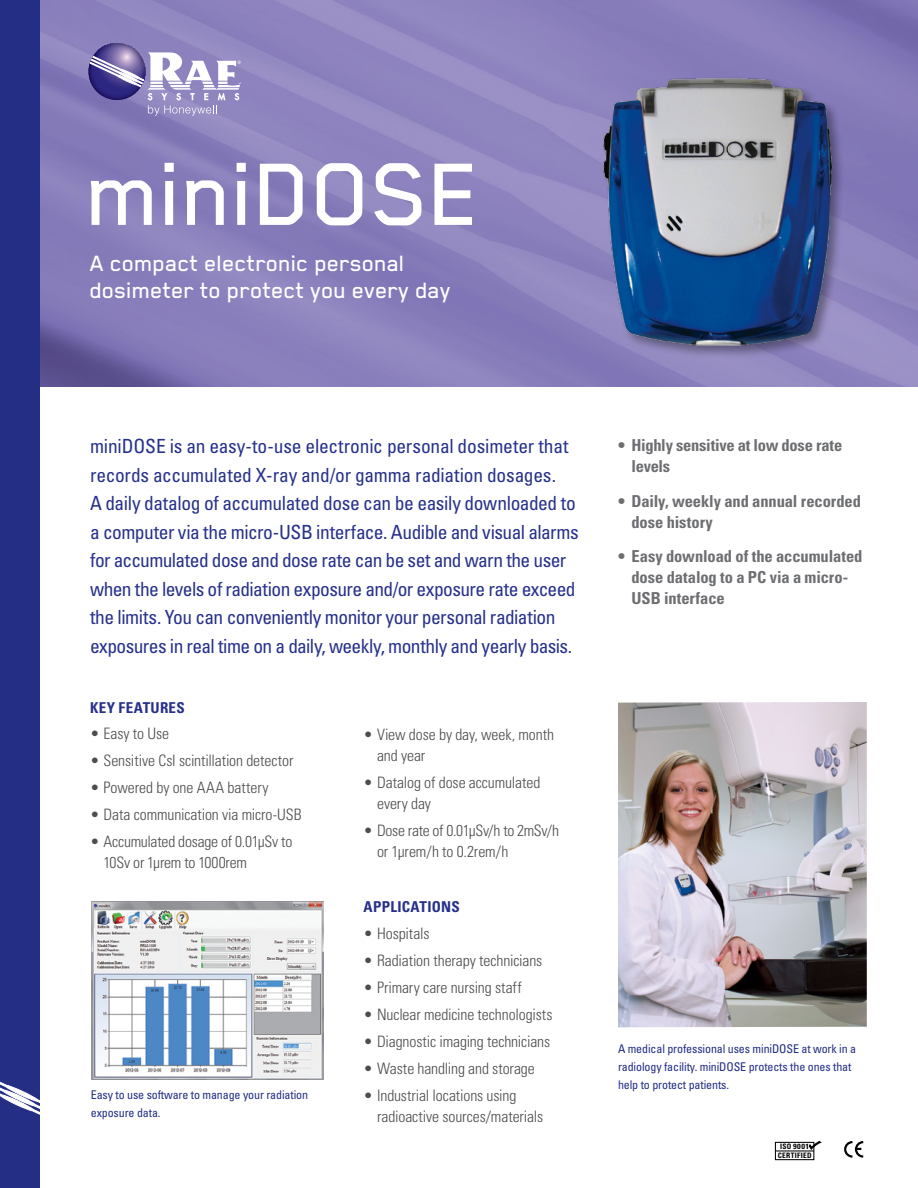
<style>
.page{position:relative;width:918px;height:1188px;background:#fff}
.page>*{position:absolute;margin:0;border:0;box-sizing:border-box;transform-origin:0 0}
.t1{font:500 102px "Blender";color:#fff}
.t2{font:500 25.5px/27px "Blender";color:#fff}
.t3{font:condensed 19.5px/28.5px "Univers LT Std";letter-spacing:-.025em;color:#27318b}
.t4{font:700 condensed 16.5px/21px "Univers LT Std";letter-spacing:-.01em;color:#6d6e71}
.t5{font:300 condensed 15.75px/21px "Univers LT Std";letter-spacing:-.005em;color:#4d4d4f}
.t6{font:700 condensed 15px "Univers LT Std";letter-spacing:.02em;color:#27318b}
.t7{font:condensed 12px/18px "Univers LT Std";letter-spacing:-.01em;color:#232e84}
.t8{font:700 condensed 7.5px/8.7px "Univers LT Std";letter-spacing:.04em;color:#000;text-align:center}
</style>
<div class="page">
<img style="left:40px;top:0;width:878px;height:387px">
<svg style="left:88px;top:43px;width:153px;height:73px"></svg>
<div style="left:0;top:0;width:40px;height:1188px;background:#232e84"></div>
<svg style="left:0;top:1081px;width:40px;height:33px"></svg>
<div style="left:601px;top:76px;width:244px;height:283px;background:#000;opacity:.35"></div>
<img style="left:592px;top:65px;width:247px;height:289px">
<img style="left:618px;top:702px;width:249px;height:325px">
<svg style="left:844px;top:1141px;width:20px;height:17px"></svg>
<hr style="left:775px;top:1150px;width:39px;height:1px;background:#000">
<div style="left:775px;top:1142px;width:39px;height:18px;border:1px solid #000"></div>
<svg style="left:808px;top:1141px;width:13px;height:12px"></svg>
<img style="left:92px;top:901px;width:232px;height:179px">
<h1 class="t1" style="left:88px;top:140px;width:396px">miniDOSE</h1>
<h2 class="t2" style="left:90px;top:249px;width:363px">A compact electronic personal dosimeter to protect you every day</h2>
<p class="t3" style="left:90px;top:432px;width:490px">miniDOSE is an easy-to-use electronic personal dosimeter that records accumulated X-ray and/or gamma radiation dosages.<br>A daily datalog of accumulated dose can be easily downloaded to a computer via the micro-USB interface. Audible and visual alarms for accumulated dose and dose rate can be set and warn the user when the levels of radiation exposure and/or exposure rate exceed the limits. You can conveniently monitor your personal radiation exposures in real time on a daily, weekly, monthly and yearly basis.</p>
<p class="t6" style="left:90px;top:698px;width:96px">Key Features</p>
<p class="t5" style="left:90px;top:723px;width:81px">• Easy to Use</p>
<p class="t5" style="left:90px;top:750px;width:205px">• Sensitive CsI scintillation detector</p>
<p class="t5" style="left:90px;top:777px;width:180px">• Powered by one AAA battery</p>
<p class="t5" style="left:90px;top:804px;width:213px">• Data communication via micro-USB</p>
<p class="t5" style="left:103px;top:831px;width:190px;text-indent:-13px">• Accumulated dosage of 0.01μSv to<br>10Sv or 1μrem to 1000rem</p>
<p class="t7" style="left:91px;top:1086px;width:219px">Easy to use software to manage your radiation exposure data.</p>
<p class="t5" style="left:377px;top:724px;width:179px;text-indent:-13px">• View dose by day, week, month and year</p>
<p class="t5" style="left:377px;top:772px;width:165px;text-indent:-13px">• Datalog of dose accumulated every day</p>
<p class="t5" style="left:377px;top:820px;width:184px;text-indent:-13px">• Dose rate of 0.01μSv/h to 2mSv/h or 1μrem/h to 0.2rem/h</p>
<p class="t6" style="left:364px;top:897px;width:96px">aPPLICATIONS</p>
<p class="t5" style="left:364px;top:923px;width:67px">• Hospitals</p>
<p class="t5" style="left:364px;top:950px;width:180px">• Radiation therapy technicians</p>
<p class="t5" style="left:364px;top:977px;width:160px">• Primary care nursing staff</p>
<p class="t5" style="left:364px;top:1004px;width:190px">• Nuclear medicine technologists</p>
<p class="t5" style="left:364px;top:1031px;width:188px">• Diagnostic imaging technicians</p>
<p class="t5" style="left:364px;top:1058px;width:173px">• Waste handling and storage</p>
<p class="t5" style="left:377px;top:1085px;width:168px;text-indent:-13px">• Industrial locations using radioactive sources/materials</p>
<p class="t4" style="left:631px;top:435px;width:212px;text-indent:-13px">• Highly sensitive at low dose rate levels</p>
<p class="t4" style="left:631px;top:490px;width:231px;text-indent:-13px">• Daily, weekly and annual recorded dose history</p>
<p class="t4" style="left:631px;top:546px;width:232px;text-indent:-13px">• Easy download of the accumulated dose datalog to a PC via a micro-<br>USB interface</p>
<p class="t7" style="left:618px;top:1039px;width:240px">A medical professional uses miniDOSE at work in a radiology facility. miniDOSE protects the ones that help to protect patients.</p>
<p class="t8" style="left:778px;top:1142px;width:35px">ISO 9001<br>CERTIFIED</p>
</div>
